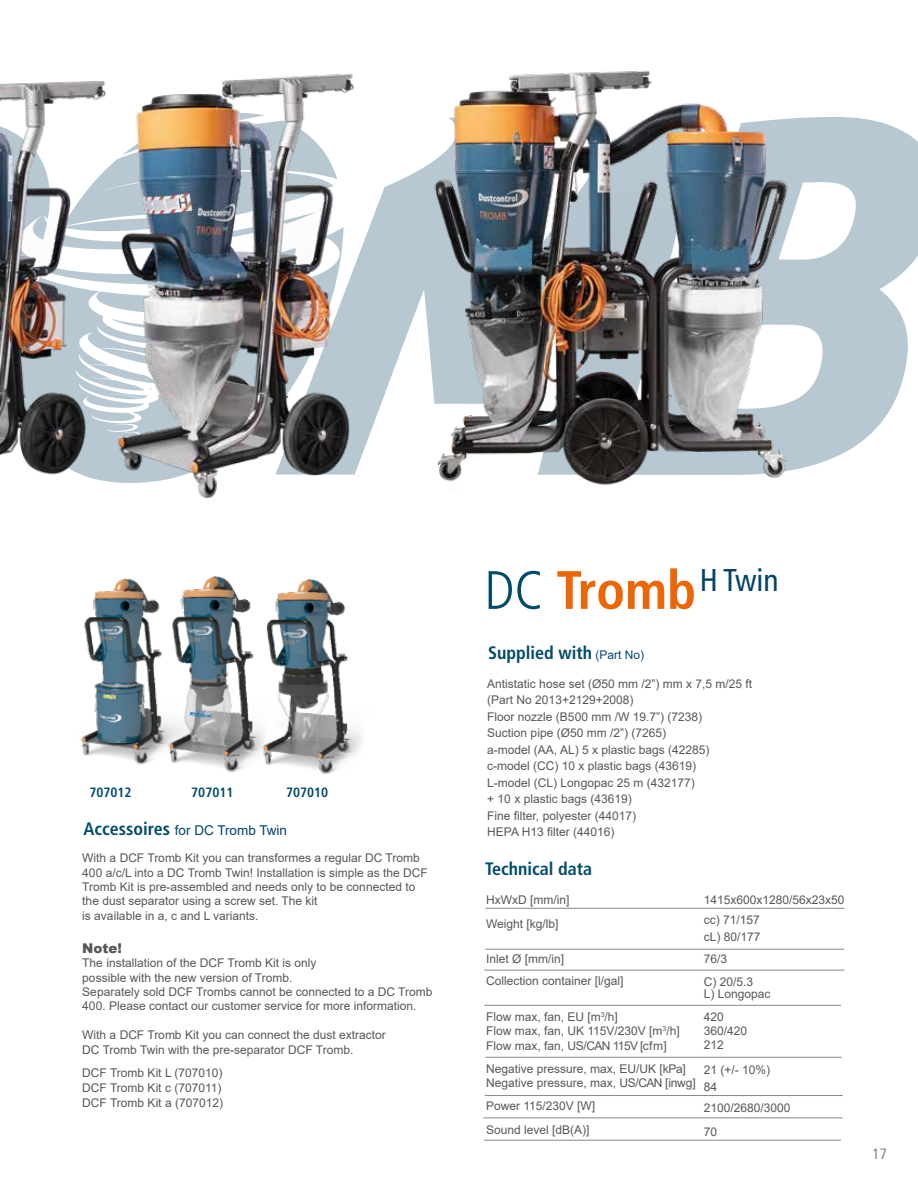
<style>
.page{position:relative;width:918px;height:1188px;background:#fff}
.page>*{position:absolute;margin:0;border:0;box-sizing:border-box;transform-origin:0 0}
.t1{font:700 condensed 54px "Frutiger LT Pro";letter-spacing:-.005em;color:#ec6608}
.t2{font:700 condensed 18px "Frutiger LT Pro";color:#004b6c}
.t3{font:condensed 15px "Frutiger LT Pro";color:#86888c}
.t4{font:13.5px "Arial";color:#004467}
.t5{font:700 condensed 13.5px "Frutiger LT Pro";color:#004b6c}
.t6{font:900 13.5px "Arial";color:#575756}
.t7{font:12px/14.4px "Arial";color:#575756}
.s1{font-family:"Frutiger LT Pro";font-weight:700;font-stretch:condensed;font-size:18px;color:#004b6c}
.s2{font-family:"Frutiger LT Pro";font-weight:700;font-stretch:condensed;font-size:18px}
.s3{font-weight:300;color:#004b6c}
.s4{font-family:"Arial";font-weight:400;font-stretch:normal;font-size:12px}
</style>
<div class="page">
<svg style="left:810px;top:117px;width:108px;height:349px;fill:#b7c8d3"></svg>
<img style="left:0;top:82px;width:58px;height:393px">
<img style="left:405px;top:70px;width:405px;height:415px">
<img style="left:81px;top:591px;width:27px;height:165px">
<img style="left:324px;top:586px;width:37px;height:188px">
<img style="left:108px;top:576px;width:216px;height:198px">
<hr style="left:485px;top:908px;width:359px;height:1px;background:#86888c">
<hr style="left:485px;top:949px;width:359px;height:1px;background:#86888c">
<hr style="left:483px;top:1117px;width:360px;height:1px;background:#86888c">
<hr style="left:484px;top:1140px;width:357px;height:1px;background:#86888c">
<hr style="left:484px;top:1005px;width:357px;height:1px;background:#86888c">
<hr style="left:484px;top:970px;width:360px;height:1px;background:#86888c">
<hr style="left:485px;top:1057px;width:357px;height:1px;background:#86888c">
<hr style="left:485px;top:1095px;width:358px;height:1px;background:#86888c">
<img style="left:58px;top:73px;width:347px;height:426px">
<p class="t5" style="left:90px;top:784px;width:44px">707012</p>
<p class="t5" style="left:191px;top:784px;width:44px">707011</p>
<p class="t5" style="left:286px;top:784px;width:44px">707010</p>
<p class="t4" style="left:83px;top:821px;width:205px"><span class="s1">Accessoire</span><span class="s2">s</span> for DC Tromb Twin</p>
<p class="t7" style="left:82px;top:851px;width:347px">With a DCF Tromb Kit you can transformes a regular DC Tromb 400 a/c/L into a DC Tromb Twin! Installation is simple as the DCF Tromb Kit is pre-assembled and needs only to be connected to the dust separator using a screw set. The kit<br>is available in a, c and L variants.</p>
<p class="t6" style="left:82px;top:938px;width:41px">Note!</p>
<p class="t7" style="left:82px;top:956px;width:352px">The installation of the DCF Tromb Kit is only<br>possible with the new version of Tromb.<br>Separately sold DCF Trombs cannot be connected to a DC Tromb 400. Please contact our customer service for more information.</p>
<p class="t7" style="left:82px;top:1028px;width:305px">With a DCF Tromb Kit you can connect the dust extractor<br>DC Tromb Twin with the pre-separator DCF Tromb.</p>
<p class="t7" style="left:82px;top:1065px;width:142px;line-height:15px">DCF Tromb Kit L (707010)<br>DCF Tromb Kit c (707011)<br>DCF Tromb Kit a (707012)</p>
<h1 class="t1" style="left:484px;top:558px;width:296px"><span class="s3">DC</span> Tromb<sup>H</sup> <sup>Twin</sup></h1>
<h2 class="t2" style="left:488px;top:642px;width:158px">Supplied with <span class="s4">(Part No)</span></h2>
<p class="t7" style="left:487px;top:675px;width:266px;line-height:16.5px">Antistatic hose set (Ø50 mm /2”) mm x 7,5 m/25 ft (Part No 2013+2129+2008)<br>Floor nozzle (B500 mm /W 19.7”) (7238)<br>Suction pipe (Ø50 mm /2”) (7265)<br>a-model (AA, AL) 5 x plastic bags (42285) c-model (CC) 10 x plastic bags (43619)<br>L-model (CL) Longopac 25 m (432177)<br>+ 10 x plastic bags (43619)<br>Fine filter, polyester (44017)<br>HEPA H13 filter (44016)</p>
<h2 class="t2" style="left:485px;top:858px;width:109px">Technical data</h2>
<p class="t7" style="left:486px;top:887px;width:85px;line-height:24.3px">HxWxD [mm/in]<br>Weight [kg/lb]</p>
<p class="t7" style="left:486px;top:947px;width:139px;line-height:22.6px">Inlet Ø [mm/in]<br>Collection container [l/gal]</p>
<p class="t7" style="left:486px;top:1009px;width:195px">Flow max, fan, EU [m<sup>3</sup>/h]<br>Flow max, fan, UK 115V/230V [m<sup>3</sup>/h]<br>Flow max, fan, US/CAN 115V [cfm]</p>
<p class="t7" style="left:486px;top:1061px;width:211px">Negative pressure, max, EU/UK [kPa]<br>Negative pressure, max, US/CAN [inwg]</p>
<p class="t7" style="left:486px;top:1094px;width:111px;line-height:23.4px">Power 115/230V [W]<br>Sound level [dB(A)]</p>
<p class="t7" style="left:704px;top:889px;width:142px;line-height:20.9px">1415x600x1280/56x23x50 cc) 71/157</p>
<p class="t7" style="left:704px;top:925px;width:58px;line-height:22.6px">cL) 80/177<br>76/3<br>C) 20/5.3</p>
<p class="t7" style="left:704px;top:983px;width:68px;line-height:22.5px">L) Longopac<br>420</p>
<p class="t7" style="left:704px;top:1024px;width:45px;line-height:13.5px">360/420<br>212</p>
<p class="t7" style="left:704px;top:1062px;width:68px;line-height:16.4px">21 (+/- 10%)<br>84</p>
<p class="t7" style="left:704px;top:1096px;width:88px;line-height:24.2px">2100/2680/3000<br>70</p>
<p class="t3" style="left:873px;top:1145px;width:16px">17</p>
</div>
